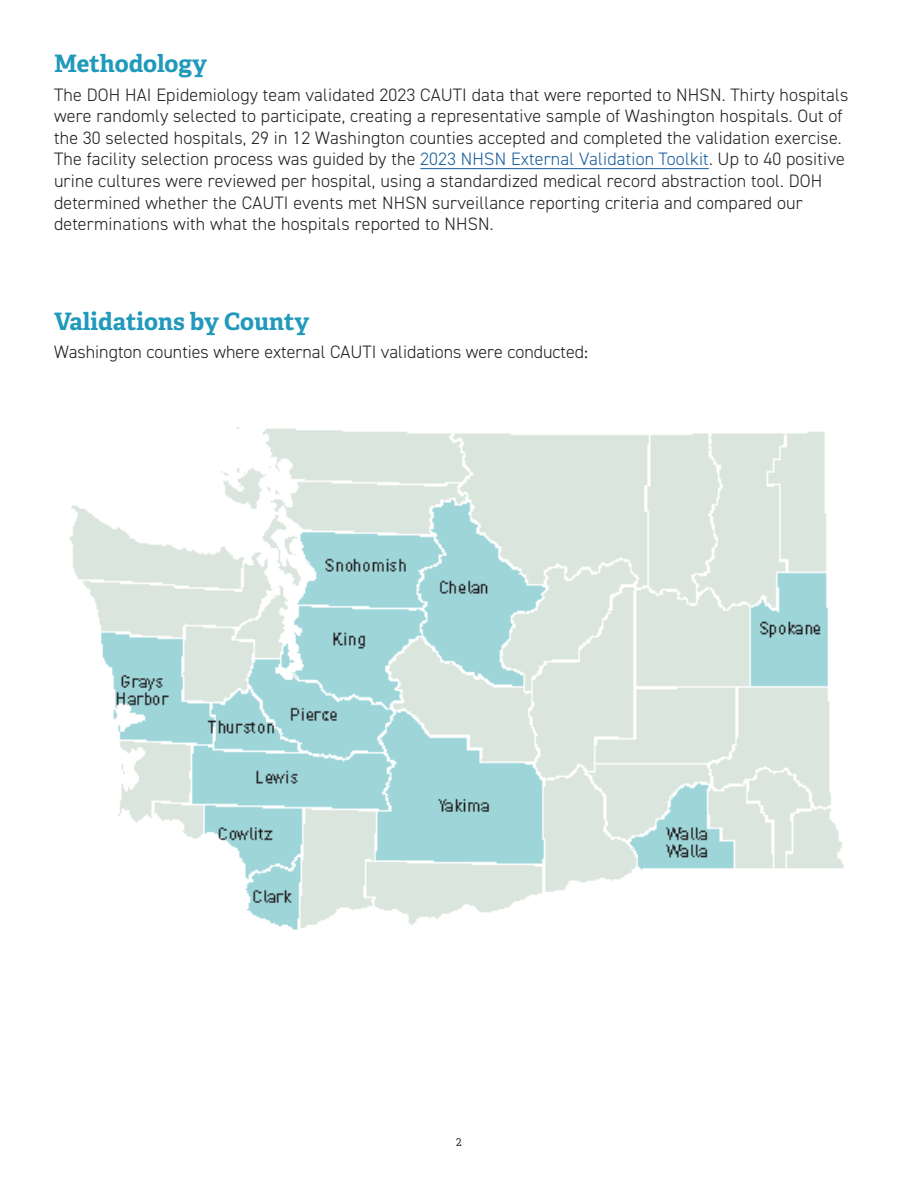
<style>
.page{position:relative;width:918px;height:1188px;background:#fff}
.page>*{position:absolute;margin:0;border:0;box-sizing:border-box;transform-origin:0 0}
.t1{font:700 24px "Adelle";color:#2099bb}
.t2{font:300 18px/21.6px "DIN2014";letter-spacing:.01em;color:#231f20}
.t3{font:300 13.5px "Adelle Condensed";color:#231f20}
.s1{color:#175d9e}
.s2{font-family:"Minion Pro";font-weight:400}
</style>
<div class="page">
<img style="left:69px;top:427px;width:775px;height:503px">
<hr style="left:420px;top:168px;width:289px;height:1px;background:#175d9e">
<p class="t1" style="left:54px;top:48px;width:154px">Methodology</p>
<p class="t2" style="left:54px;top:84px;width:796px">The DOH HAI Epidemiology team validated 2023 CAUTI data that were reported to NHSN. Thirty hospitals were randomly selected to participate, creating a representative sample of Washington hospitals. Out of the 30 selected hospitals, 29 in 12 Washington counties accepted and completed the validation exercise.<br>The facility selection process was guided by the <span class="s1">2023 NHSN External Validation Toolkit</span>. Up to 40 positive urine cultures were reviewed per hospital, using a standardized medical record abstraction tool. DOH determined whether the CAUTI events met NHSN surveillance reporting criteria and compared our determinations with what the hospitals reported to NHSN.</p>
<p class="t1" style="left:54px;top:306px;width:257px">Validations by County</p>
<p class="t2" style="left:54px;top:341px;width:536px">Washington counties where external CAUTI validations were conducted<span class="s2">:</span></p>
<p class="t3" style="left:456px;top:1133px;width:7px">2</p>
</div>
